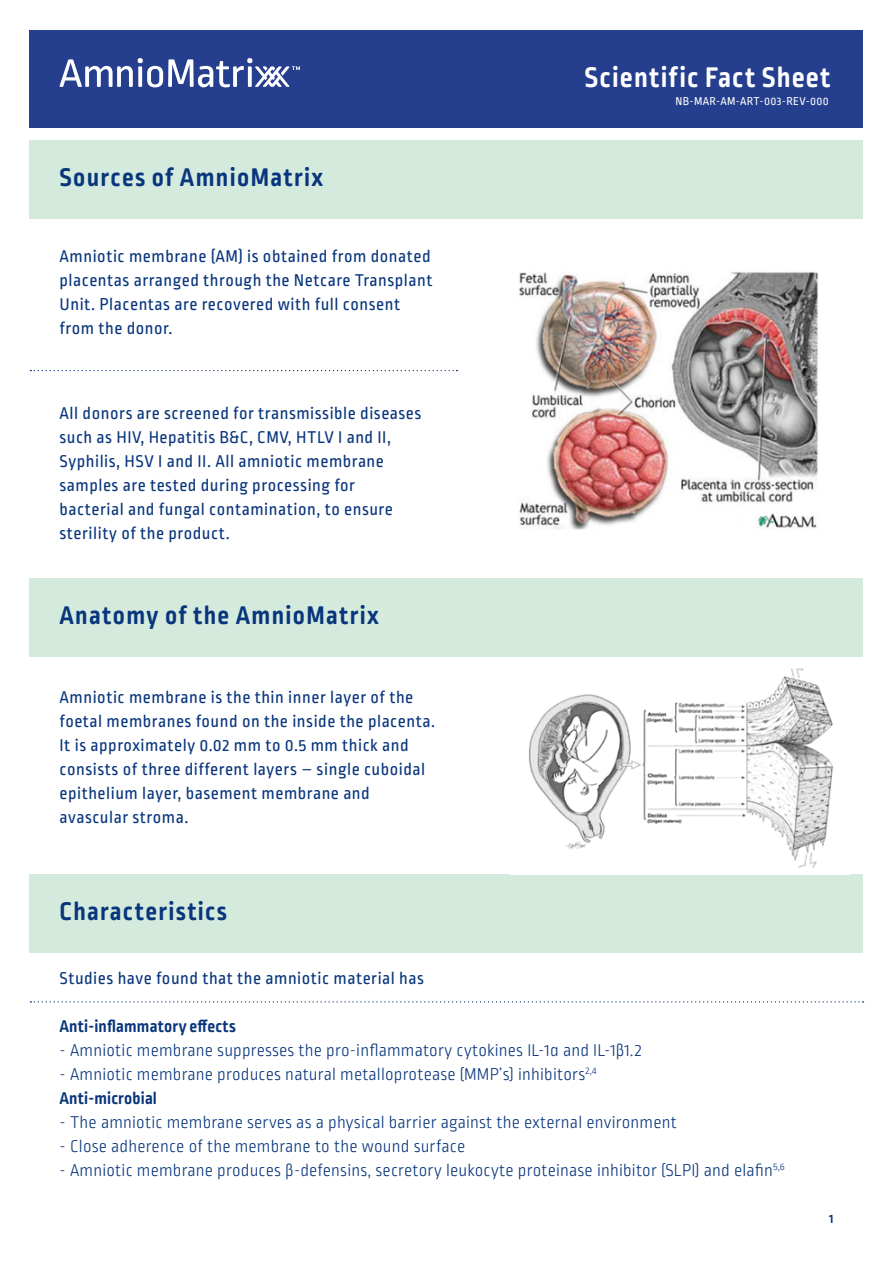
<style>
.page{position:relative;width:893px;height:1263px;background:#fff}
.page>*{position:absolute;margin:0;border:0;box-sizing:border-box;transform-origin:0 0}
.t1{font:700 30px "Ropa Soft Pro";letter-spacing:.04em;color:#fff}
.t2{font:700 27px "Ropa Soft Pro";letter-spacing:.05em;color:#08357c}
.t3{font:18px/24px "Ropa Soft Pro";letter-spacing:.03em;color:#08357c}
.t4{font:300 18px "Ropa Soft Pro";letter-spacing:.01em;color:#08357c}
.t5{font:700 18px "Ropa Soft Pro";letter-spacing:.01em;color:#08357c}
.t6{font:700 13.5px "Ropa Soft Pro";color:#08357c}
.t7{font:12px "Ropa Soft Pro";letter-spacing:.03em;color:#fff}
</style>
<div class="page">
<div style="left:30px;top:140px;width:833px;height:79px;background:#d3eadd"></div>
<div style="left:30px;top:578px;width:833px;height:78px;background:#d3eadd"></div>
<div style="left:30px;top:874px;width:833px;height:78px;background:#d3eadd"></div>
<svg style="left:30px;top:370px;width:427px;height:1px"></svg>
<svg style="left:30px;top:1001px;width:834px;height:1px"></svg>
<div style="left:30px;top:30px;width:833px;height:97px;background:#253f8e"></div>
<svg style="left:59px;top:58px;width:241px;height:29px"></svg>
<img style="left:519px;top:272px;width:299px;height:258px">
<img style="left:529px;top:668px;width:304px;height:200px">
<p class="t1" style="left:585px;top:60px;width:247px">Scientific Fact Sheet</p>
<p class="t2" style="left:60px;top:162px;width:265px">Sources of AmnioMatrix</p>
<p class="t3" style="left:60px;top:245px;width:374px">Amniotic membrane (AM) is obtained from donated placentas arranged through the Netcare Transplant Unit. Placentas are recovered with full consent from the donor.</p>
<p class="t3" style="left:60px;top:402px;width:363px">All donors are screened for transmissible diseases such as HIV, Hepatitis B&amp;C, CMV, HTLV I and II, Syphilis, HSV I and II. All amniotic membrane samples are tested during processing for bacterial and fungal contamination, to ensure sterility of the product.</p>
<p class="t2" style="left:60px;top:599px;width:321px">Anatomy of the AmnioMatrix</p>
<p class="t3" style="left:60px;top:686px;width:377px">Amniotic membrane is the thin inner layer of the foetal membranes found on the inside the placenta.</p>
<p class="t3" style="left:60px;top:734px;width:367px">It is approximately 0.02 mm to 0.5 mm thick and consists of three different layers – single cuboidal epithelium layer, basement membrane and avascular stroma.</p>
<p class="t2" style="left:60px;top:895px;width:169px">Characteristics</p>
<p class="t7" style="left:675px;top:95px;width:155px">NB-MAR-AM-ART-003-REV-000</p>
<p class="t3" style="left:60px;top:967px;width:366px">Studies have found that the amniotic material has</p>
<p class="t5" style="left:60px;top:1016px;width:178px">Anti-inflammatory effects</p>
<p class="t4" style="left:60px;top:1041px;width:584px">- Amniotic membrane suppresses the pro-inflammatory cytokines IL-1α and IL-1β1.2</p>
<p class="t4" style="left:60px;top:1065px;width:538px">- Amniotic membrane produces natural metalloprotease (MMP’s) inhibitors<sup>2,4</sup></p>
<p class="t5" style="left:60px;top:1088px;width:99px">Anti-microbial</p>
<p class="t4" style="left:60px;top:1113px;width:619px">- The amniotic membrane serves as a physical barrier against the external environment</p>
<p class="t4" style="left:60px;top:1137px;width:407px">- Close adherence of the membrane to the wound surface</p>
<p class="t4" style="left:60px;top:1161px;width:727px">- Amniotic membrane produces β-defensins, secretory leukocyte proteinase inhibitor (SLPI) and elafin<sup>5,6</sup></p>
<p class="t6" style="left:829px;top:1211px;width:6px">1</p>
</div>
